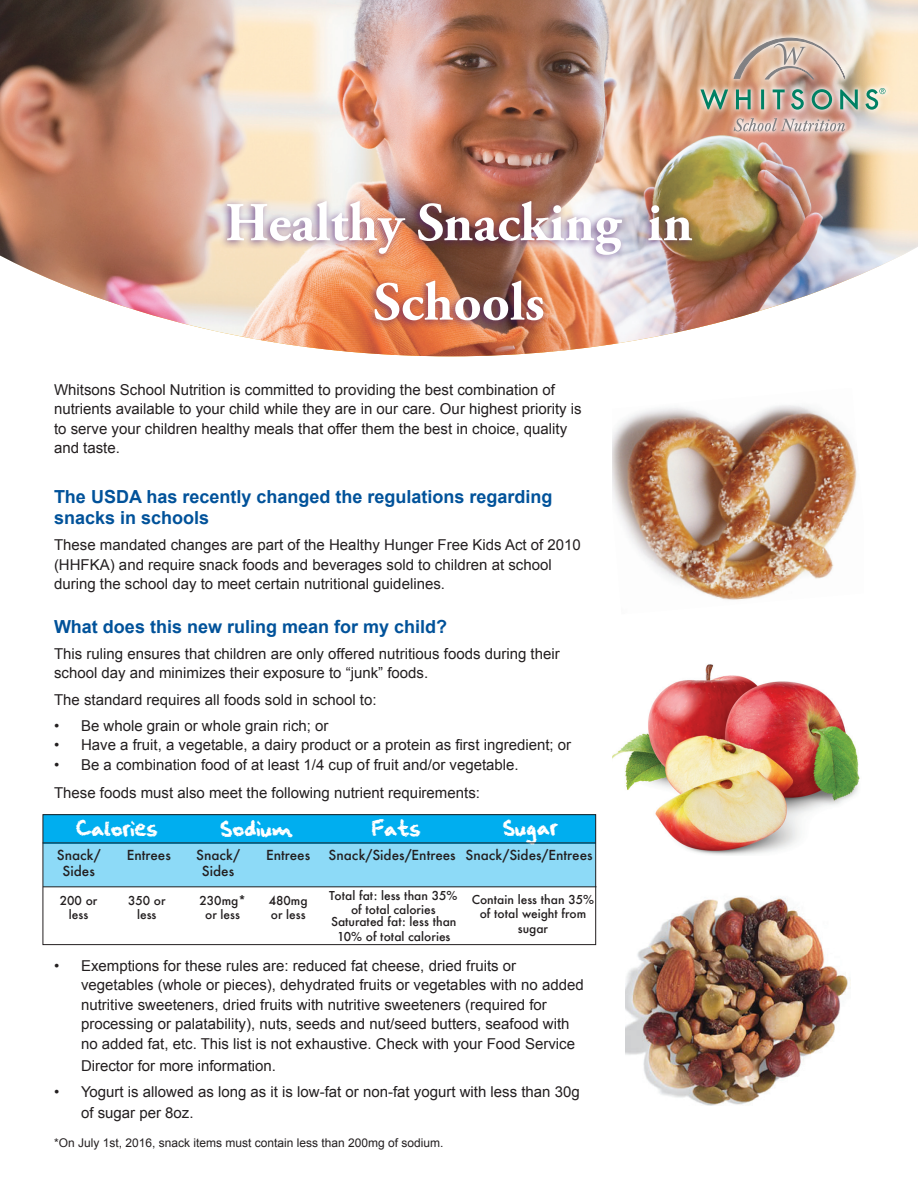
<style>
.page{position:relative;width:918px;height:1188px;background:#fff}
.page>*{position:absolute;margin:0;border:0;box-sizing:border-box;transform-origin:0 0}
.t1{font:700 54.6px/79.5px "Adobe Garamond Pro";color:#fff;text-align:center}
.t2{font:700 18px/21px "Arial";color:#01529a}
.t3{font:18px "squeakychalksound";color:#fff}
.t4{font:15px/19.5px "Arial";color:#231f20}
.t5{font:500 13.5px/16.2px "Futura";color:#231f20;text-align:center}
.t6{font:500 12px/14.4px "Futura";color:#231f20;text-align:center}
.t7{font:12px "Arial";color:#231f20}
</style>
<div class="page">
<img style="left:612px;top:405px;width:245px;height:195px">
<img style="left:625px;top:896px;width:226px;height:210px">
<div style="left:43px;top:843px;width:553px;height:43px;background:#8ddaf7"></div>
<div style="left:43px;top:814px;width:553px;height:29px;background:#00aeef"></div>
<div style="left:43px;top:814px;width:553px;height:131px;border:1px solid #231f20"></div>
<hr style="left:43px;top:886px;width:553px;height:1px;background:#231f20">
<hr style="left:43px;top:843px;width:553px;height:1px;background:#231f20">
<img style="left:0;top:0;width:918px;height:356px">
<div style="left:218px;top:196px;width:479px;height:134px;background:#48166d;opacity:.65"></div>
<svg style="left:694px;top:32px;width:198px;height:106px;background:#dcb79e"></svg>
<svg style="left:734px;top:38px;width:111px;height:41px;background:#d1b6a5"></svg>
<svg style="left:700px;top:89px;width:28px;height:20px"></svg>
<svg style="left:736px;top:90px;width:15px;height:19px"></svg>
<svg style="left:761px;top:90px;width:3px;height:19px"></svg>
<svg style="left:773px;top:90px;width:12px;height:19px"></svg>
<svg style="left:791px;top:89px;width:13px;height:21px"></svg>
<svg style="left:812px;top:89px;width:20px;height:21px"></svg>
<svg style="left:840px;top:89px;width:18px;height:20px"></svg>
<svg style="left:865px;top:88px;width:21px;height:22px"></svg>
<svg style="left:734px;top:118px;width:111px;height:13px"></svg>
<img style="left:612px;top:664px;width:248px;height:191px">
<h1 class="t1" style="left:225px;top:184px;width:469px">Healthy Snacking in<br>Schools</h1>
<p class="t4" style="left:54px;top:380px;width:529px">Whitsons School Nutrition is committed to providing the best combination of nutrients available to your child while they are in our care. Our highest priority is to serve your children healthy meals that offer them the best in choice, quality and taste.</p>
<p class="t2" style="left:54px;top:487px;width:500px">The USDA has recently changed the regulations regarding snacks in schools</p>
<p class="t4" style="left:54px;top:535px;width:528px">These mandated changes are part of the Healthy Hunger Free Kids Act of 2010 (HHFKA) and require snack foods and beverages sold to children at school during the school day to meet certain nutritional guidelines.</p>
<p class="t2" style="left:54px;top:616px;width:395px">What does this new ruling mean for my child?</p>
<p class="t4" style="left:54px;top:644px;width:507px">This ruling ensures that children are only offered nutritious foods during their school day and minimizes their exposure to “junk” foods.</p>
<p class="t4" style="left:54px;top:690px;width:324px">The standard requires all foods sold in school to:</p>
<p class="t4" style="left:54px;top:716px;width:276px">• Be whole grain or whole grain rich; or</p>
<p class="t4" style="left:54px;top:736px;width:519px">• Have a fruit, a vegetable, a dairy product or a protein as first ingredient; or</p>
<p class="t4" style="left:54px;top:751px;width:466px;line-height:28.5px">• Be a combination food of at least 1/4 cup of fruit and/or vegetable.<br>These foods must also meet the following nutrient requirements:</p>
<p class="t3" style="left:76px;top:820px;width:83px">Calories</p>
<p class="t3" style="left:221px;top:820px;width:74px">Sodium</p>
<p class="t3" style="left:372px;top:819px;width:50px">Fats</p>
<p class="t3" style="left:503px;top:818px;width:56px">Sugar</p>
<p class="t5" style="left:57px;top:847px;width:45px">Snack/<br>Sides</p>
<p class="t5" style="left:127px;top:847px;width:46px">Entrees</p>
<p class="t6" style="left:60px;top:893px;width:39px">200 or less</p>
<p class="t6" style="left:128px;top:893px;width:39px">350 or less</p>
<p class="t6" style="left:472px;top:892px;width:124px">Contain less than 35% of total weight from sugar</p>
<p class="t5" style="left:196px;top:846px;width:45px">Snack/<br>Sides</p>
<p class="t5" style="left:266px;top:847px;width:46px">Entrees</p>
<p class="t5" style="left:329px;top:847px;width:129px">Snack/Sides/Entrees</p>
<p class="t6" style="left:199px;top:893px;width:48px">230mg* or less</p>
<p class="t6" style="left:269px;top:893px;width:40px;text-align:left">480mg or less</p>
<p class="t6" style="left:329px;top:888px;width:130px">Total fat: less than 35% of total calories</p>
<p class="t6" style="left:331px;top:914px;width:127px">Saturated fat: less than<br>10% of total calories</p>
<p class="t5" style="left:465px;top:847px;width:129px">Snack/Sides/Entrees</p>
<p class="t4" style="left:81px;top:956px;width:504px;text-indent:-27px">• Exemptions for these rules are: reduced fat cheese, dried fruits or vegetables (whole or pieces), dehydrated fruits or vegetables with no added nutritive sweeteners, dried fruits with nutritive sweeteners (required for processing or palatability), nuts, seeds and nut/seed butters, seafood with no added fat, etc. This list is not exhaustive. Check with your Food Service</p>
<p class="t4" style="left:81px;top:1056px;width:197px">Director for more information.</p>
<p class="t4" style="left:81px;top:1081px;width:500px;line-height:21.6px;text-indent:-27px">• Yogurt is allowed as long as it is low-fat or non-fat yogurt with less than 30g of sugar per 8oz.</p>
<p class="t7" style="left:54px;top:1135px;width:391px">*On July 1st, 2016, snack items must contain less than 200mg of sodium.</p>
</div>
